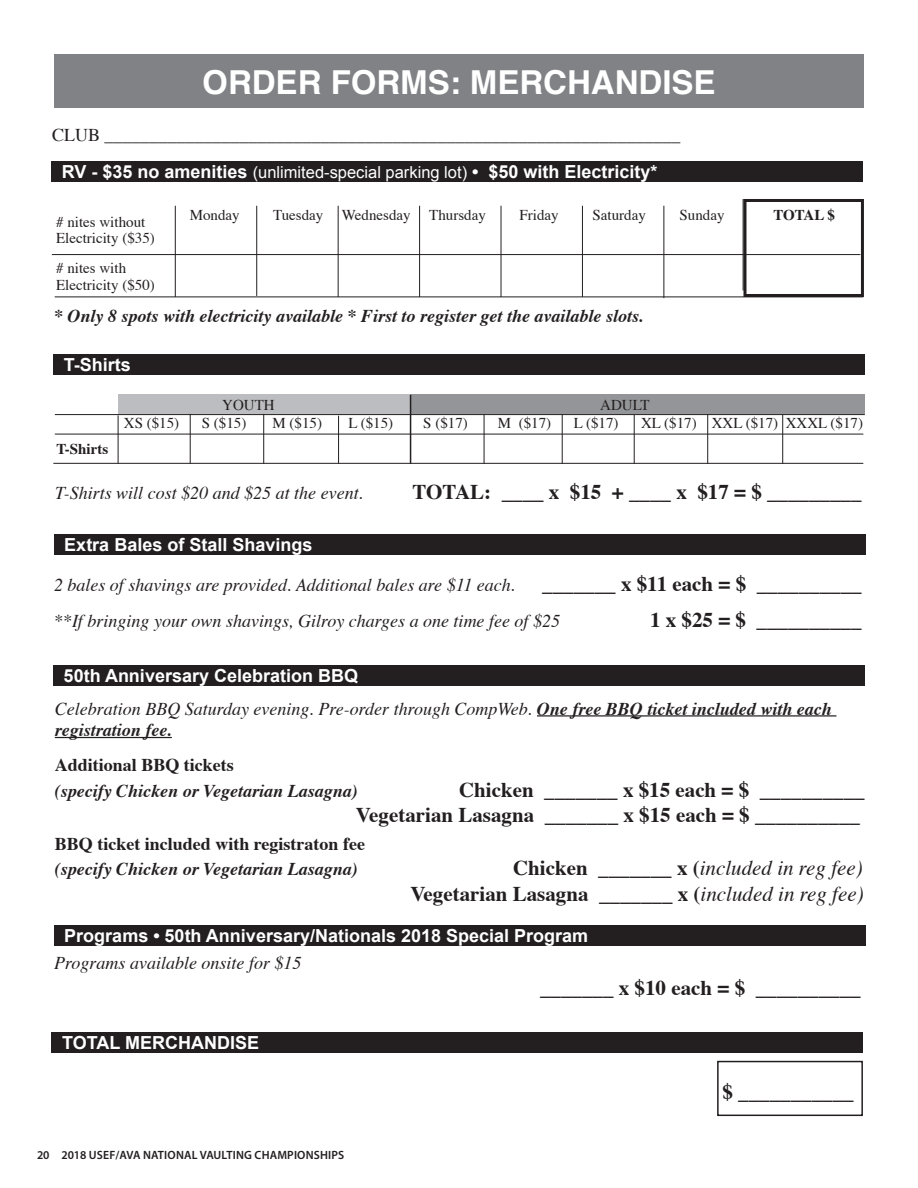
<style>
.page{position:relative;width:918px;height:1188px;background:#fff}
.page>*{position:absolute;margin:0;border:0;box-sizing:border-box;transform-origin:0 0}
.t1{font:700 33px "Helvetica";color:#fff}
.t2{font:700 21px/25.2px "Times";color:#231f20;text-align:right}
.t3{font:italic 18px/21.6px "Times";color:#231f20}
.t4{font:700 18px "Arial";color:#fff}
.t5{font:italic 700 18px/25.2px "Times";color:#231f20}
.t6{font:700 18px/25.2px "Times";color:#231f20}
.t7{font:18px "Times";color:#231f20}
.t8{font:15px/16.5px "Times";color:#231f20}
.t9{font:700 15px "Times";color:#231f20}
.t10{font:600 12px "Myriad Pro";letter-spacing:.015em;color:#231f20}
.s1{font-weight:400;font-size:16.5px}
.s2{font-weight:700}
.s3{font-style:normal}
.s4{font-style:italic}
.s5{font-weight:400;font-style:italic}
</style>
<div class="page">
<div style="left:52px;top:161px;width:811px;height:21px;background:#231f20"></div>
<div style="left:54px;top:355px;width:811px;height:20px;background:#231f20"></div>
<div style="left:118px;top:395px;width:292px;height:19px;background:#bcbdc0"></div>
<div style="left:411px;top:395px;width:454px;height:19px;background:#939598"></div>
<div style="left:54px;top:54px;width:810px;height:54px;background:#808285"></div>
<hr style="left:53px;top:463px;width:810px;height:1px;background:#231f20">
<hr style="left:55px;top:414px;width:810px;height:1px;background:#231f20">
<hr style="left:118px;top:415px;width:1px;height:49px;background:#231f20">
<hr style="left:55px;top:434px;width:808px;height:1px;background:#231f20">
<hr style="left:190px;top:414px;width:1px;height:50px;background:#231f20">
<hr style="left:263px;top:414px;width:1px;height:50px;background:#231f20">
<hr style="left:338px;top:416px;width:1px;height:48px;background:#231f20">
<hr style="left:410px;top:395px;width:1px;height:69px;background:#231f20">
<hr style="left:484px;top:415px;width:1px;height:49px;background:#231f20">
<hr style="left:562px;top:414px;width:1px;height:50px;background:#231f20">
<hr style="left:634px;top:415px;width:1px;height:49px;background:#231f20">
<hr style="left:707px;top:414px;width:1px;height:50px;background:#231f20">
<hr style="left:782px;top:415px;width:1px;height:49px;background:#231f20">
<hr style="left:537px;top:715px;width:299px;height:2px;background:#231f20">
<hr style="left:55px;top:737px;width:117px;height:1px;background:#231f20">
<div style="left:54px;top:534px;width:811px;height:21px;background:#231f20"></div>
<div style="left:53px;top:665px;width:811px;height:21px;background:#231f20"></div>
<div style="left:52px;top:1033px;width:811px;height:20px;background:#231f20"></div>
<div style="left:717px;top:1061px;width:146px;height:55px;border:2px solid #231f20"></div>
<div style="left:54px;top:925px;width:811px;height:20px;background:#231f20"></div>
<hr style="left:55px;top:297px;width:808px;height:1px;background:#231f20">
<hr style="left:175px;top:206px;width:1px;height:91px;background:#231f20">
<hr style="left:256px;top:206px;width:1px;height:90px;background:#231f20">
<hr style="left:338px;top:206px;width:1px;height:91px;background:#231f20">
<hr style="left:419px;top:206px;width:1px;height:91px;background:#231f20">
<hr style="left:501px;top:206px;width:1px;height:91px;background:#231f20">
<hr style="left:582px;top:206px;width:1px;height:91px;background:#231f20">
<hr style="left:664px;top:206px;width:1px;height:92px;background:#231f20">
<div style="left:743px;top:199px;width:121px;height:98px;border:3px solid #231f20"></div>
<hr style="left:52px;top:254px;width:808px;height:1px;background:#231f20">
<p class="t1" style="left:202px;top:55px;width:515px">ORDER FORMS: MERCHANDISE</p>
<p class="t7" style="left:52px;top:124px;width:630px">CLUB ________________________________________________________________</p>
<p class="t4" style="left:62px;top:160px;width:597px">RV - $35 no amenities <span class="s1">(unlimited-special parking lot)</span> • $50 with Electricity*</p>
<p class="t8" style="left:56px;top:214px;width:100px"># nites without<br>Electricity ($35)</p>
<p class="t8" style="left:56px;top:261px;width:100px"># nites with<br>Electricity ($50)</p>
<p class="t8" style="left:190px;top:208px;width:51px">Monday</p>
<p class="t8" style="left:273px;top:208px;width:214px">Tuesday Wednesday Thursday</p>
<p class="t8" style="left:520px;top:208px;width:41px">Friday</p>
<p class="t8" style="left:593px;top:208px;width:55px">Saturday</p>
<p class="t8" style="left:680px;top:208px;width:46px">Sunday</p>
<p class="t9" style="left:773px;top:205px;width:63px">TOTAL $</p>
<p class="t5" style="left:54px;top:305px;width:591px">* Only 8 spots with electricity available * First to register get the available slots.</p>
<p class="t4" style="left:64px;top:353px;width:69px">T-Shirts</p>
<p class="t8" style="left:222px;top:398px;width:54px">YOUTH</p>
<p class="t8" style="left:600px;top:398px;width:51px">ADULT</p>
<p class="t9" style="left:56px;top:439px;width:53px">T-Shirts</p>
<p class="t8" style="left:124px;top:416px;width:57px">XS ($15)</p>
<p class="t8" style="left:202px;top:416px;width:46px">S ($15)</p>
<p class="t8" style="left:273px;top:416px;width:51px">M ($15)</p>
<p class="t8" style="left:348px;top:416px;width:46px">L ($15)</p>
<p class="t8" style="left:423px;top:416px;width:46px">S ($17)</p>
<p class="t8" style="left:498px;top:416px;width:55px">M ($17)</p>
<p class="t8" style="left:574px;top:416px;width:46px">L ($17)</p>
<p class="t8" style="left:641px;top:416px;width:224px">XL ($17) XXL ($17) XXXL ($17)</p>
<p class="t3" style="left:55px;top:483px;width:310px">T-Shirts will cost $20 and $25 at the event.</p>
<p class="t4" style="left:64px;top:533px;width:250px">Extra Bales of Stall Shavings</p>
<p class="t2" style="left:413px;top:481px;width:451px">TOTAL: ____ x $15 + ____ x $17 = $ _________</p>
<p class="t3" style="left:54px;top:575px;width:463px">2 bales of shavings are provided. Additional bales are $11 each.</p>
<p class="t2" style="left:542px;top:572px;width:321px">_______ x $11 each = $ __________</p>
<p class="t3" style="left:54px;top:611px;width:508px">**If bringing your own shavings, Gilroy charges a one time fee of $25</p>
<p class="t2" style="left:650px;top:608px;width:213px">1 x $25 = $ __________</p>
<p class="t4" style="left:64px;top:664px;width:296px">50th Anniversary Celebration BBQ</p>
<p class="t3" style="left:55px;top:699px;width:779px">Celebration BBQ Saturday evening. Pre-order through CompWeb. <span class="s2">One free BBQ ticket included with each registration fee.</span></p>
<p class="t5" style="left:55px;top:754px;width:304px"><span class="s3">Additional BBQ tickets<br></span>(specify Chicken or Vegetarian Lasagna)</p>
<p class="t2" style="left:356px;top:778px;width:510px">Chicken _______ x $15 each = $ __________<br>Vegetarian Lasagna _______ x $15 each = $ __________</p>
<p class="t6" style="left:55px;top:832px;width:312px">BBQ ticket included with registraton fee <span class="s4">(specify Chicken or Vegetarian Lasagna)</span></p>
<p class="t2" style="left:410px;top:857px;width:455px">Chicken _______ x (<span class="s5">included in reg fee)<br></span>Vegetarian Lasagna _______ x (<span class="s5">included in reg fee)</span></p>
<p class="t4" style="left:64px;top:923px;width:525px">Programs • 50th Anniversary/Nationals 2018 Special Program</p>
<p class="t3" style="left:54px;top:954px;width:249px">Programs available onsite for $15</p>
<p class="t4" style="left:62px;top:1031px;width:198px">TOTAL MERCHANDISE</p>
<p class="t10" style="left:37px;top:1147px;width:309px">20 2018 USEF/AVA NATIONAL VAULTING CHAMPIONSHIPS</p>
<p class="t2" style="left:540px;top:976px;width:322px">_______ x $10 each = $ __________</p>
<p class="t2" style="left:723px;top:1080px;width:133px">$ ___________</p>
</div>
